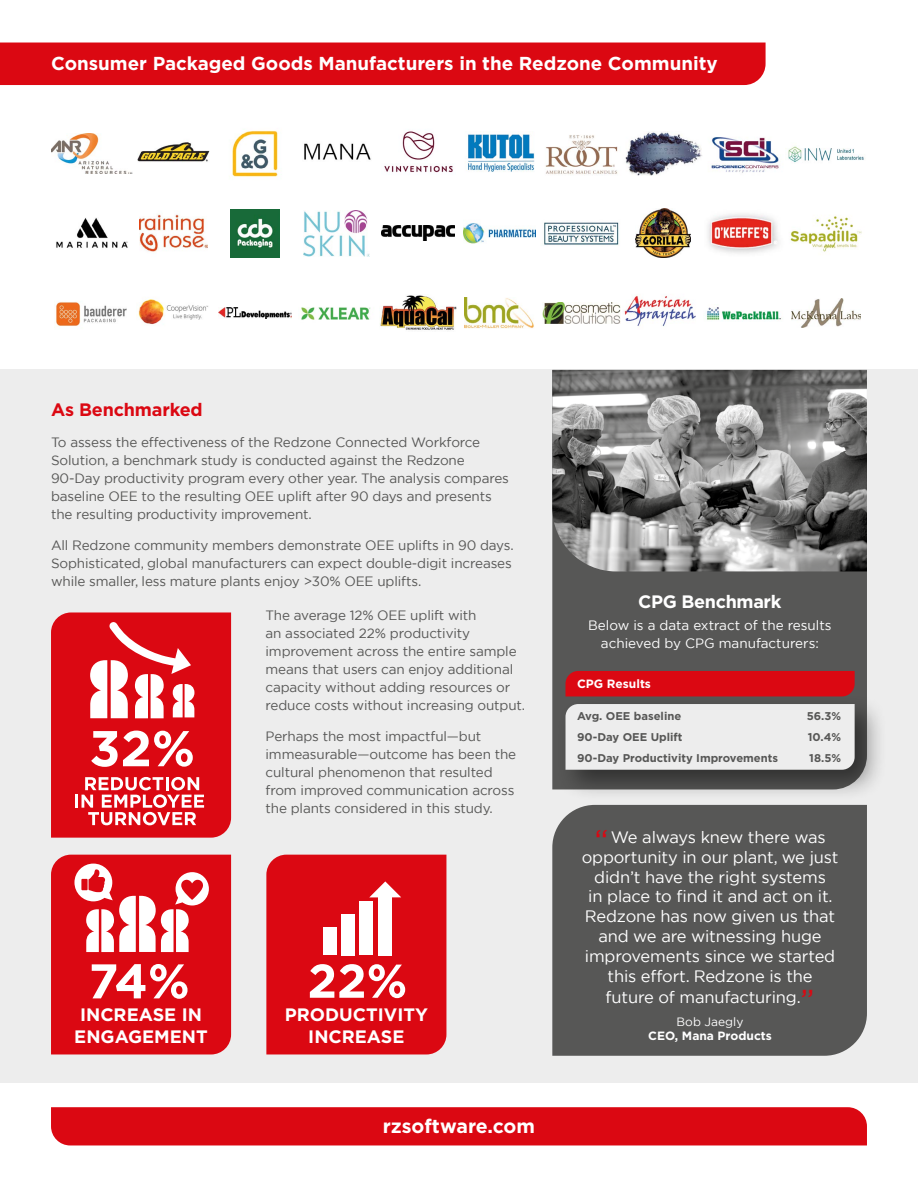
<style>
.page{position:relative;width:918px;height:1188px;background:#fff}
.page>*{position:absolute;margin:0;border:0;box-sizing:border-box;transform-origin:0 0}
.t1{font:700 19.5px "Gotham";color:#fff}
.t2{font:700 18.75px "Gotham";color:#fff}
.t3{font:700 18px/21.6px "Gotham";color:#fff;text-align:center}
.t4{font:700 18px "Gotham";letter-spacing:-.01em;color:#db0812}
.t5{font:700 18px "Gotham";letter-spacing:-.02em;color:#fff}
.t6{font:16.5px/20px "Gotham";letter-spacing:-.01em;color:#fff;text-align:center}
.t7{font:13.5px/18px "Gotham";letter-spacing:-.01em;color:#575756}
.t8{font:13.5px/18px "Gotham";color:#fff;text-align:center}
.t9{font:700 12px "Gotham";color:#fff}
.t10{font:12px "Gotham";color:#fff}
.t11{font:700 11.25px "Gotham";color:#575756}
.s1{font-size:31.5px;color:#db0812}
</style>
<div class="page">
<div style="left:0;top:370px;width:918px;height:713px;background:#ededed"></div>
<div style="left:0;top:43px;width:766px;height:42px;background:#db0812"></div>
<div style="left:552px;top:571px;width:315px;height:218px;background:#575756"></div>
<div style="left:552px;top:805px;width:315px;height:251px;background:#575756"></div>
<div style="left:556px;top:695px;width:331px;height:107px;background:#000;opacity:.45"></div>
<svg style="left:566px;top:704px;width:289px;height:66px"></svg>
<div style="left:566px;top:671px;width:289px;height:25px;background:#db0812"></div>
<div style="left:51px;top:1107px;width:816px;height:38px;background:#db0812"></div>
<img style="left:51px;top:133px;width:82px;height:40px">
<img style="left:137px;top:142px;width:73px;height:20px">
<img style="left:232px;top:130px;width:46px;height:47px">
<img style="left:304px;top:143px;width:67px;height:17px">
<img style="left:384px;top:131px;width:69px;height:42px">
<img style="left:467px;top:134px;width:68px;height:38px">
<img style="left:545px;top:135px;width:73px;height:40px">
<img style="left:625px;top:131px;width:77px;height:44px">
<img style="left:711px;top:137px;width:68px;height:36px">
<img style="left:788px;top:146px;width:76px;height:17px">
<img style="left:56px;top:218px;width:72px;height:30px">
<img style="left:140px;top:214px;width:67px;height:38px">
<img style="left:231px;top:209px;width:48px;height:48px">
<img style="left:304px;top:210px;width:65px;height:46px">
<img style="left:381px;top:226px;width:74px;height:15px">
<img style="left:464px;top:223px;width:72px;height:21px">
<img style="left:544px;top:222px;width:75px;height:23px">
<img style="left:635px;top:208px;width:56px;height:50px">
<img style="left:708px;top:214px;width:154px;height:40px">
<img style="left:56px;top:302px;width:71px;height:25px">
<img style="left:138px;top:299px;width:70px;height:26px">
<img style="left:218px;top:308px;width:74px;height:10px">
<img style="left:301px;top:307px;width:70px;height:13px">
<img style="left:380px;top:295px;width:76px;height:35px">
<img style="left:465px;top:297px;width:69px;height:31px">
<img style="left:543px;top:303px;width:77px;height:20px">
<img style="left:624px;top:295px;width:72px;height:32px">
<img style="left:706px;top:307px;width:76px;height:13px">
<img style="left:792px;top:298px;width:69px;height:30px">
<svg style="left:51px;top:612px;width:180px;height:226px;background:#e23c44"></svg>
<img style="left:552px;top:370px;width:315px;height:201px">
<svg style="left:51px;top:855px;width:180px;height:199px;background:#e1353d"></svg>
<svg style="left:266px;top:855px;width:180px;height:199px;background:#df2831"></svg>
<h2 class="t2" style="left:51px;top:51px;width:668px">Consumer Packaged Goods Manufacturers in the Redzone Community</h2>
<h3 class="t4" style="left:51px;top:398px;width:153px">As Benchmarked</h3>
<p class="t7" style="left:51px;top:433px;width:460px">To assess the effectiveness of the Redzone Connected Workforce Solution, a benchmark study is conducted against the Redzone 90-Day productivity program every other year. The analysis compares baseline OEE to the resulting OEE uplift after 90 days and presents the resulting productivity improvement.</p>
<p class="t7" style="left:51px;top:536px;width:464px">All Redzone community members demonstrate OEE uplifts in 90 days.<br>Sophisticated, global manufacturers can expect double-digit increases while smaller, less mature plants enjoy &gt;30% OEE uplifts.</p>
<p class="t7" style="left:266px;top:606px;width:261px">The average 12% OEE uplift with<br>an associated 22% productivity improvement across the entire sample means that users can enjoy additional capacity without adding resources or reduce costs without increasing output.</p>
<p class="t7" style="left:266px;top:727px;width:252px">Perhaps the most impactful—but immeasurable—outcome has been the cultural phenomenon that resulted from improved communication across the plants considered in this study.</p>
<h3 class="t3" style="left:74px;top:1004px;width:135px">INCREASE IN<br>ENGAGEMENT</h3>
<h3 class="t3" style="left:285px;top:1004px;width:145px">PRODUCTIVITY<br>INCREASE</h3>
<h1 class="t1" style="left:383px;top:1113px;width:154px">rzsoftware.com</h1>
<h3 class="t5" style="left:638px;top:589px;width:145px">CPG Benchmark</h3>
<p class="t8" style="left:588px;top:616px;width:245px">Below is a data extract of the results achieved by CPG manufacturers:</p>
<p class="t9" style="left:577px;top:676px;width:75px">CPG Results</p>
<p class="t11" style="left:577px;top:709px;width:106px">Avg. OEE baseline</p>
<p class="t11" style="left:807px;top:709px;width:36px">56.3%</p>
<p class="t11" style="left:577px;top:729px;width:107px">90-Day OEE Uplift</p>
<p class="t11" style="left:808px;top:729px;width:35px">10.4%</p>
<p class="t11" style="left:577px;top:750px;width:203px">90-Day Productivity Improvements</p>
<p class="t11" style="left:809px;top:750px;width:33px">18.5%</p>
<p class="t6" style="left:582px;top:827px;width:258px"><span class="s1">“</span> We always knew there was opportunity in our plant, we just didn’t have the right systems<br>in place to find it and act on it.<br>Redzone has now given us that and we are witnessing huge improvements since we started this effort. Redzone is the future of manufacturing.<span class="s1">”</span></p>
<p class="t10" style="left:677px;top:1014px;width:68px">Bob Jaegly</p>
<p class="t9" style="left:648px;top:1028px;width:125px">CEO, Mana Products</p>
</div>
